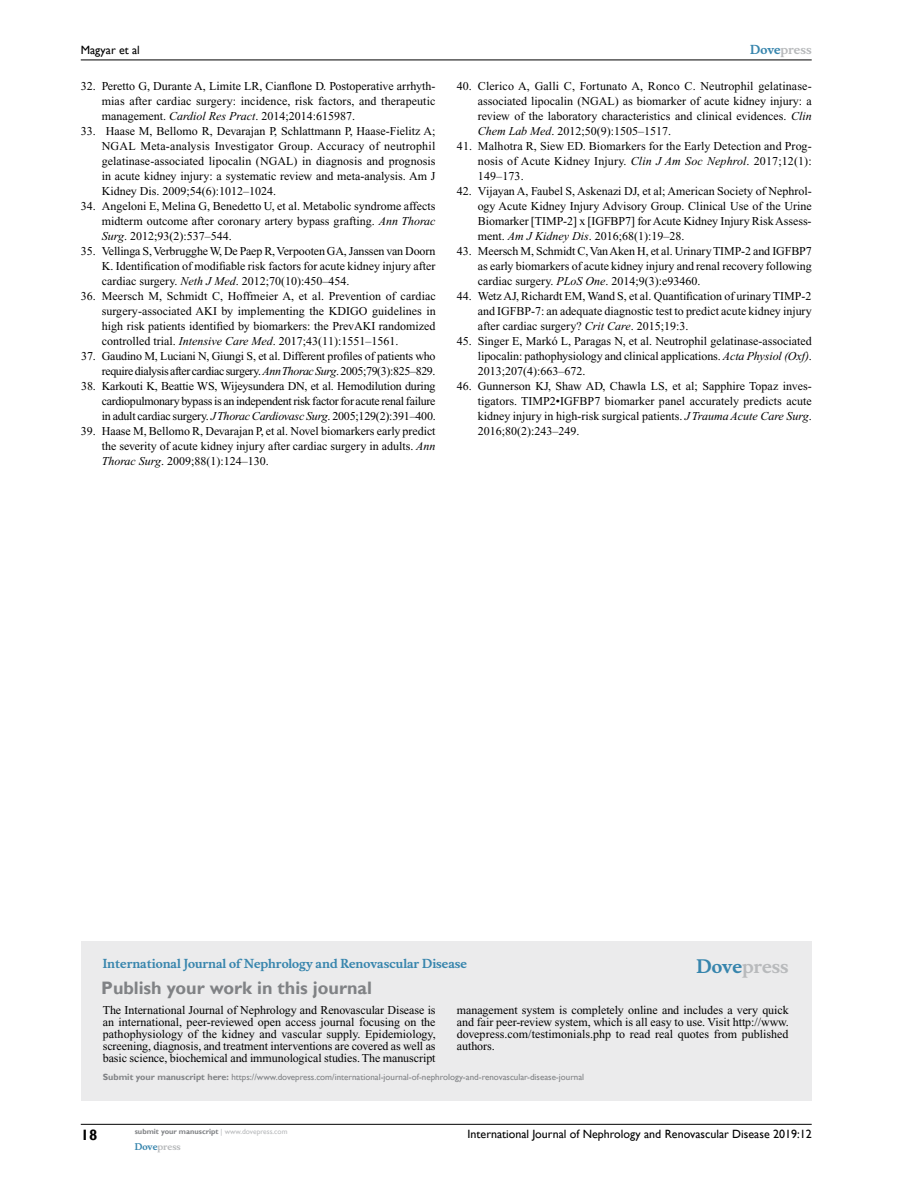
<style>
.page{position:relative;width:918px;height:1188px;background:#fff}
.page>*{position:absolute;margin:0;border:0;box-sizing:border-box;transform-origin:0 0}
.t1{font:700 18px "Gill Sans";color:#808285}
.t2{font:700 18px "Musee";color:#b8babc}
.t3{font:700 15px "Gill Sans";color:#000}
.t4{font:12px/15px "Times New Roman";color:#000;text-align:justify}
.t5{font:12px "Gill Sans";color:#000}
.t6{font:700 12px "Musee";color:#3785ad}
.t7{font:700 12px "Musee";color:#b8babc}
.t8{font:9px "Gill Sans";color:#808285}
.t9{font:700 9px "Musee";color:#b8babc}
.t10{font:700 7.5px "Gill Sans";color:#808285}
.s1{font-style:italic}
.s2{color:#3785ad}
.s3{font-weight:700}
.s4{font-weight:400;color:#b8babc}
</style>
<div class="page">
<div style="left:81px;top:941px;width:731px;height:160px;background:#ebebec"></div>
<hr style="left:81px;top:1124px;width:731px;height:1px;background:#000">
<hr style="left:81px;top:60px;width:731px;height:1px;background:#000">
<p class="t5" style="left:81px;top:43px;width:61px">Magyar et al</p>
<p class="t4" style="left:102px;top:79px;width:335px;text-indent:-21px">32. Peretto G, Durante A, Limite LR, Cianflone D. Postoperative arrhyth&shy;mias after cardiac surgery: incidence, risk factors, and therapeutic management. <span class="s1">Cardiol Res Pract</span>. 2014;2014:615987.</p>
<p class="t4" style="left:102px;top:124px;width:335px;text-indent:-21px">33. Haase M, Bellomo R, Devarajan P, Schlattmann P, Haase-Fielitz A; NGAL Meta-analysis Investigator Group. Accuracy of neutrophil gelatinase-associated lipocalin (NGAL) in diagnosis and prognosis in acute kidney injury: a systematic review and meta-analysis. Am J Kidney Dis. 2009;54(6):1012–1024.</p>
<p class="t4" style="left:102px;top:199px;width:335px;text-indent:-21px">34. Angeloni E, Melina G, Benedetto U, et al. Metabolic syndrome affects midterm outcome after coronary artery bypass grafting. <span class="s1">Ann Thorac Surg</span>. 2012;93(2):537–544.</p>
<p class="t4" style="left:102px;top:244px;width:335px;text-indent:-21px">35. Vellinga S, Verbrugghe W, De Paep R, Verpooten GA, Janssen van Doorn K. Identification of modifiable risk factors for acute kidney injury after cardiac surgery. <span class="s1">Neth J Med</span>. 2012;70(10):450–454.</p>
<p class="t4" style="left:102px;top:289px;width:336px;text-indent:-21px">36. Meersch M, Schmidt C, Hoffmeier A, et al. Prevention of cardiac surgery-associated AKI by implementing the KDIGO guidelines in high risk patients identified by biomarkers: the PrevAKI randomized controlled trial. <span class="s1">Intensive Care Med</span>. 2017;43(11):1551–1561.</p>
<p class="t4" style="left:81px;top:349px;width:356px;text-align:right">37. Gaudino M, Luciani N, Giungi S, et al. Different profiles of patients who require dialysis after cardiac surgery. <span class="s1">Ann Thorac Surg</span>. 2005;79(3):825–829.</p>
<p class="t4" style="left:102px;top:379px;width:336px;text-indent:-20px">38. Karkouti K, Beattie WS, Wijeysundera DN, et al. Hemodilution during cardiopulmonary bypass is an independent risk factor for acute renal failure in adult cardiac surgery. <span class="s1">J Thorac Cardiovasc Surg</span>. 2005;129(2):391–400.</p>
<p class="t4" style="left:102px;top:424px;width:335px;text-indent:-21px">39. Haase M, Bellomo R, Devarajan P, et al. Novel biomarkers early predict the severity of acute kidney injury after cardiac surgery in adults. <span class="s1">Ann Thorac Surg</span>. 2009;88(1):124–130.</p>
<p class="t7" style="left:750px;top:43px;width:63px"><span class="s2">Dove</span>press</p>
<p class="t4" style="left:478px;top:79px;width:335px;text-indent:-21px">40. Clerico A, Galli C, Fortunato A, Ronco C. Neutrophil gelatinase&shy;associated lipocalin (NGAL) as biomarker of acute kidney injury: a review of the laboratory characteristics and clinical evidences. <span class="s1">Clin Chem Lab Med</span>. 2012;50(9):1505–1517.</p>
<p class="t4" style="left:478px;top:139px;width:335px;text-indent:-21px">41. Malhotra R, Siew ED. Biomarkers for the Early Detection and Prog&shy;nosis of Acute Kidney Injury. <span class="s1">Clin J Am Soc Nephrol</span>. 2017;12(1):<br>149–173.</p>
<p class="t4" style="left:478px;top:184px;width:335px;text-indent:-21px">42. Vijayan A, Faubel S, Askenazi DJ, et al; American Society of Nephrol&shy;ogy Acute Kidney Injury Advisory Group. Clinical Use of the Urine Biomarker [TIMP-2] x [IGFBP7] for Acute Kidney Injury Risk Assess&shy;ment. <span class="s1">Am J Kidney Dis</span>. 2016;68(1):19–28.</p>
<p class="t4" style="left:478px;top:244px;width:335px;text-indent:-21px">43. Meersch M, Schmidt C, Van Aken H, et al. Urinary TIMP-2 and IGFBP7 as early biomarkers of acute kidney injury and renal recovery following cardiac surgery. <span class="s1">PLoS One</span>. 2014;9(3):e93460.</p>
<p class="t4" style="left:478px;top:289px;width:335px;text-indent:-21px">44. Wetz AJ, Richardt EM, Wand S, et al. Quantification of urinary TIMP-2 and IGFBP-7: an adequate diagnostic test to predict acute kidney injury after cardiac surgery? <span class="s1">Crit Care</span>. 2015;19:3.</p>
<p class="t4" style="left:478px;top:334px;width:336px;text-indent:-21px">45. Singer E, Markó L, Paragas N, et al. Neutrophil gelatinase-associated lipocalin: pathophysiology and clinical applications. <span class="s1">Acta Physiol (Oxf)</span>.<br>2013;207(4):663–672.</p>
<p class="t4" style="left:478px;top:379px;width:335px;text-indent:-21px">46. Gunnerson KJ, Shaw AD, Chawla LS, et al; Sapphire Topaz inves&shy;tigators. TIMP2•IGFBP7 biomarker panel accurately predicts acute kidney injury in high-risk surgical patients. <span class="s1">J Trauma Acute Care Surg</span>.<br>2016;80(2):243–249.</p>
<p class="t6" style="left:103px;top:956px;width:366px">International Journal of Nephrology and Renovascular Disease</p>
<h1 class="t1" style="left:101px;top:977px;width:272px">Publish your work in this journal</h1>
<h1 class="t2" style="left:697px;top:955px;width:94px"><span class="s2">Dove</span>press</h1>
<p class="t4" style="left:103px;top:1004px;width:334px;line-height:12px">The International Journal of Nephrology and Renovascular Disease is an international, peer-reviewed open access journal focusing on the pathophysiology of the kidney and vascular supply. Epidemiology, screening, diagnosis, and treatment interventions are covered as well as basic science, biochemical and immunological studies. The manuscript</p>
<p class="t4" style="left:457px;top:1004px;width:333px;line-height:12px">management system is completely online and includes a very quick and fair peer-review system, which is all easy to use. Visit http://www. dovepress.com/testimonials.php to read real quotes from published authors.</p>
<p class="t8" style="left:103px;top:1072px;width:483px"><span class="s3">Submit your manuscript here:</span> https://www.dovepress.com/international-journal-of-nephrology-and-renovascular-disease-journal</p>
<p class="t3" style="left:81px;top:1126px;width:18px">18</p>
<p class="t10" style="left:135px;top:1127px;width:154px">submit your manuscript <span class="s4">| www.dovepress.com</span></p>
<p class="t9" style="left:135px;top:1141px;width:48px"><span class="s2">Dove</span>press</p>
<p class="t5" style="left:468px;top:1127px;width:346px">International Journal of Nephrology and Renovascular Disease 2019:12</p>
</div>
